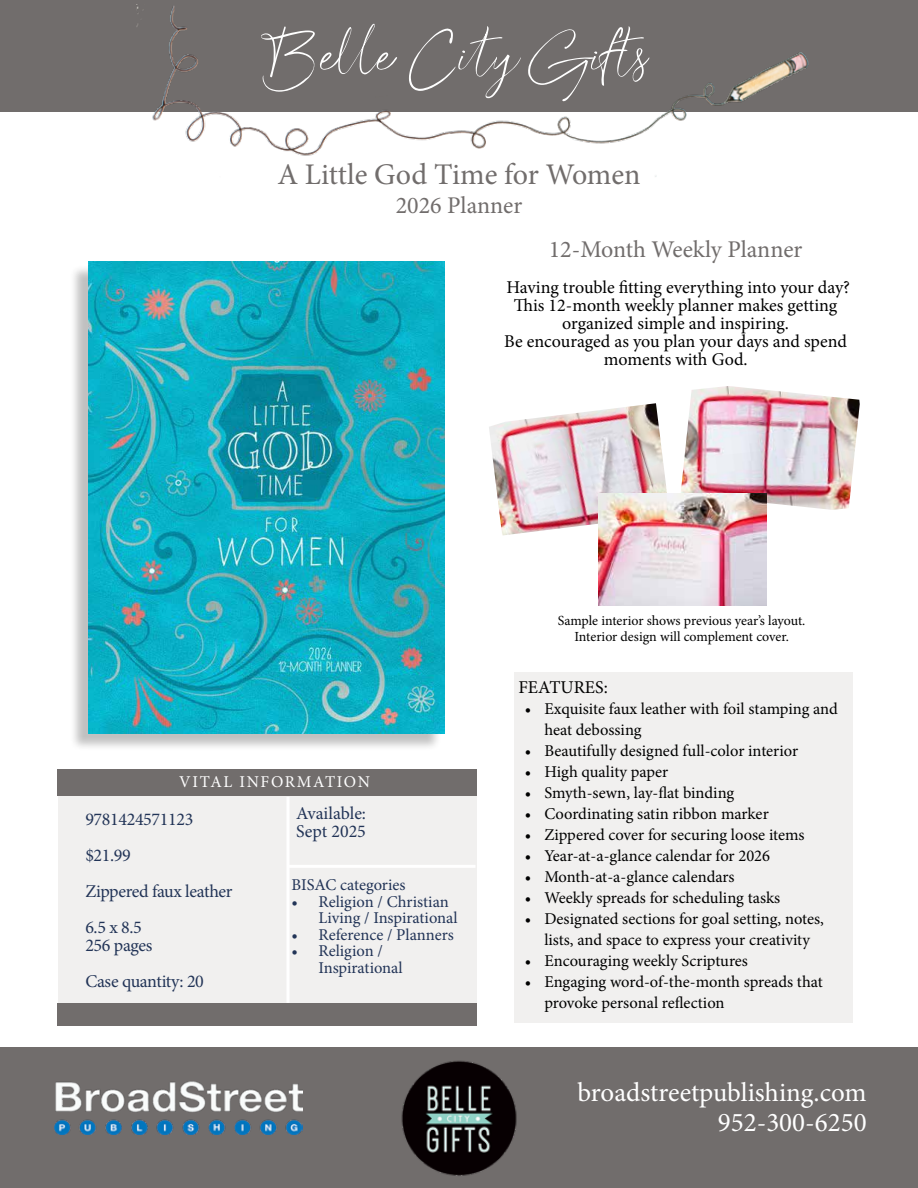
<style>
.page{position:relative;width:918px;height:1188px;background:#fff}
.page>*{position:absolute;margin:0;border:0;box-sizing:border-box;transform-origin:0 0}
.t1{font:54px "Australia";color:#fff}
.t2{font:30px "Minion Pro";letter-spacing:-.005em;color:#716d6c}
.t3{font:27px/29.5px "Minion Pro";color:#fff;text-align:right}
.t4{font:24px "Minion Pro";color:#716d6c}
.t5{font:18px/18px "Minion Pro";color:#000;text-align:center}
.t6{font:18px/36px "Minion Pro";letter-spacing:-.02em;color:#223457}
.t7{font:18px/18px "Minion Pro";color:#223457}
.t8{font:16.5px/21px "Minion Pro";color:#000}
.t9{font:16.5px/16.5px "Minion Pro";color:#223457}
.t10{font:16.5px "Minion Pro";letter-spacing:.1em;color:#fff}
.t11{font:13.95px/16.6px "Minion Pro";letter-spacing:-.005em;color:#000;text-align:center}
</style>
<div class="page">
<div style="left:0;top:1048px;width:918px;height:140px;background:#716d6c"></div>
<img style="left:54px;top:1082px;width:248px;height:52px">
<img style="left:401px;top:1060px;width:116px;height:116px">
<div style="left:0;top:0;width:918px;height:112px;background:#716d6c"></div>
<img style="left:136px;top:6px;width:673px;height:171px">
<div style="left:58px;top:774px;width:419px;height:252px;background:#f1f0ef"></div>
<div style="left:57px;top:769px;width:420px;height:27px;background:#716d6c"></div>
<hr style="left:288px;top:865px;width:188px;height:3px;background:#fff">
<div style="left:57px;top:1003px;width:420px;height:23px;background:#716d6c"></div>
<hr style="left:286px;top:797px;width:4px;height:206px;background:#fff">
<div style="left:514px;top:672px;width:339px;height:351px;background:#f1f0ef"></div>
<img style="left:489px;top:403px;width:178px;height:133px">
<img style="left:681px;top:386px;width:179px;height:124px">
<img style="left:598px;top:493px;width:169px;height:113px">
<div style="left:70px;top:264px;width:372px;height:487px;background:#000;opacity:.25"></div>
<img style="left:88px;top:262px;width:356px;height:471px">
<h1 class="t1" style="left:269px;top:35px;width:381px">Belle City Gifts</h1>
<h2 class="t2" style="left:277px;top:155px;width:365px">A Little God Time for Women</h2>
<h3 class="t4" style="left:396px;top:189px;width:128px">2026 Planner</h3>
<h3 class="t4" style="left:549px;top:234px;width:255px">12-Month Weekly Planner</h3>
<p class="t5" style="left:504px;top:279px;width:347px">Having trouble fitting everything into your day?<br>This 12-month weekly planner makes getting organized simple and inspiring.<br>Be encouraged as you plan your days and spend moments with God.</p>
<p class="t10" style="left:179px;top:771px;width:192px">VITAL INFORMATION</p>
<p class="t6" style="left:85px;top:802px;width:149px">9781424571123 $21.99<br>Zippered faux leather<br>6.5 x 8.5</p>
<p class="t6" style="left:85px;top:928px;width:120px">256 pages<br>Case quantity: 20</p>
<p class="t7" style="left:296px;top:804px;width:71px">Available:<br>Sept 2025</p>
<p class="t9" style="left:291px;top:877px;width:116px">BISAC categories</p>
<p class="t9" style="left:318px;top:893px;width:141px;text-indent:-27px">• Religion / Christian<br>Living / Inspirational</p>
<p class="t9" style="left:291px;top:926px;width:164px">• Reference / Planners</p>
<p class="t9" style="left:318px;top:943px;width:86px;text-indent:-27px">• Religion /<br>Inspirational</p>
<p class="t11" style="left:558px;top:612px;width:249px">Sample interior shows previous year’s layout.<br>Interior design will complement cover.</p>
<p class="t5" style="left:518px;top:679px;width:91px">FEATURES:</p>
<p class="t8" style="left:544px;top:699px;width:295px;text-indent:-20px">• Exquisite faux leather with foil stamping and heat debossing</p>
<p class="t8" style="left:525px;top:741px;width:275px">• Beautifully designed full-color interior</p>
<p class="t8" style="left:525px;top:762px;width:145px">• High quality paper</p>
<p class="t8" style="left:525px;top:783px;width:211px">• Smyth-sewn, lay-flat binding</p>
<p class="t8" style="left:525px;top:804px;width:245px">• Coordinating satin ribbon marker</p>
<p class="t8" style="left:525px;top:825px;width:281px">• Zippered cover for securing loose items</p>
<p class="t8" style="left:525px;top:846px;width:247px">• Year-at-a-glance calendar for 2026</p>
<p class="t8" style="left:525px;top:867px;width:211px">• Month-at-a-glance calendars</p>
<p class="t8" style="left:525px;top:888px;width:257px">• Weekly spreads for scheduling tasks</p>
<p class="t8" style="left:525px;top:909px;width:301px;text-align:center">• Designated sections for goal setting, notes, lists, and space to express your creativity</p>
<p class="t8" style="left:525px;top:951px;width:225px">• Encouraging weekly Scriptures</p>
<p class="t8" style="left:544px;top:972px;width:280px;text-indent:-20px">• Engaging word-of-the-month spreads that provoke personal reflection</p>
<h3 class="t3" style="left:577px;top:1078px;width:291px">broadstreetpublishing.com<br>952-300-6250</h3>
</div>
